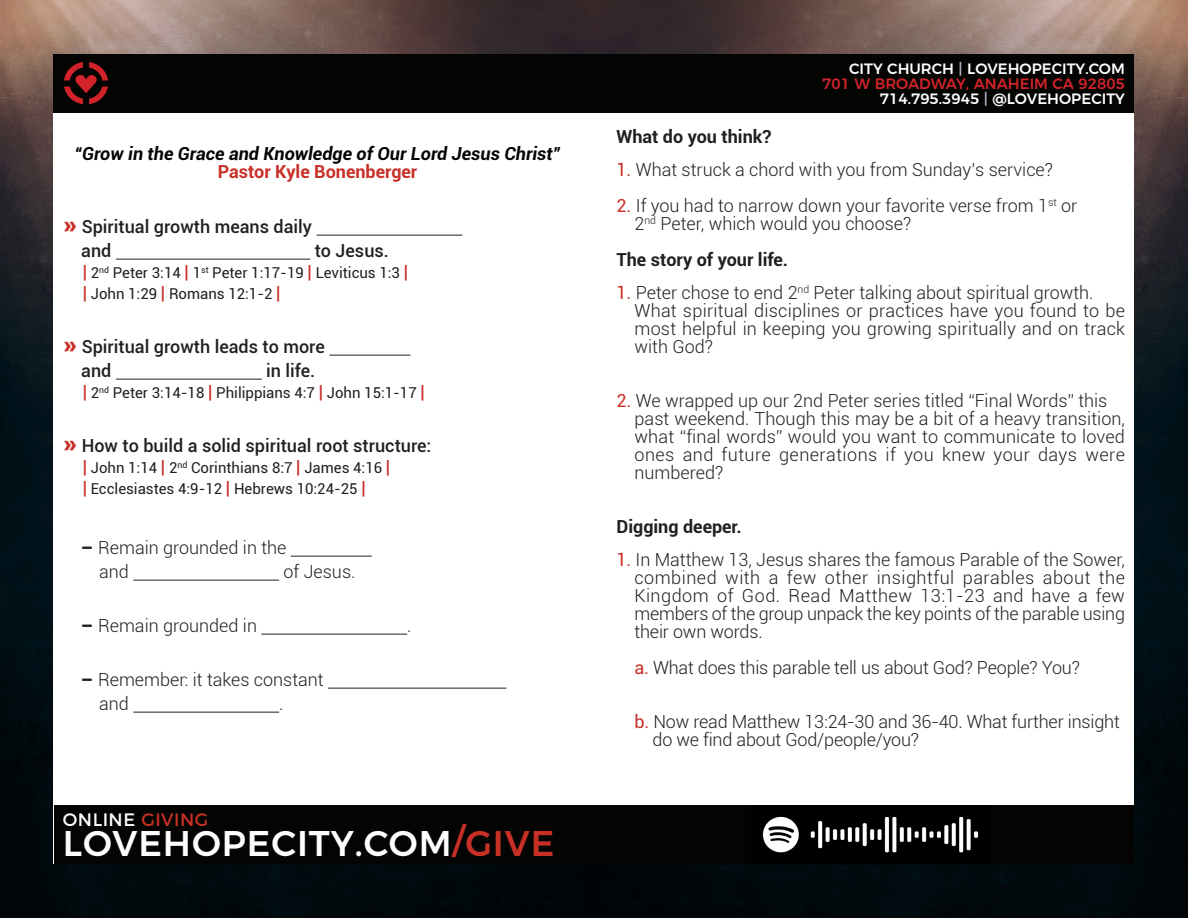
<style>
.page{position:relative;width:1188px;height:918px;background:#fff}
.page>*{position:absolute;margin:0;border:0;box-sizing:border-box;transform-origin:0 0}
.t1{font:500 35.7px "Montserrat";letter-spacing:.025em;color:#fbfdfe}
.t2{font:300 18px/18px "Roboto";color:#231f20;text-align:justify}
.t3{font:500 18px "Roboto";color:#231f20}
.t4{font:italic 700 18px "Roboto";color:#040503}
.t5{font:700 18px "Roboto";color:#231f20}
.t6{font:700 18px "Roboto";color:#c83028}
.t7{font:18px "Montserrat";letter-spacing:.025em;color:#fbfdfe}
.t8{font:15px "Roboto";color:#231f20}
.t9{font:500 15px "Montserrat";color:#fbfdfe}
.t10{font:500 15px "Montserrat";color:#d1232a}
.s1{font-family:"Arial";font-weight:900;font-size:21px;color:#c83028}
.s2{font-size:18px;color:#c82f28}
.s3{font-weight:900}
.s4{color:#c83026}
.s5{color:#b8b9c6}
.s6{font-weight:400;color:#c82f28}
</style>
<div class="page">
<img style="left:0;top:0;width:1188px;height:918px">
<div style="left:54px;top:54px;width:1080px;height:810px;background:#fff"></div>
<hr style="left:317px;top:235px;width:145px;height:1px;background:#231f20">
<hr style="left:116px;top:259px;width:194px;height:1px;background:#231f20">
<hr style="left:329px;top:355px;width:81px;height:1px;background:#231f20">
<hr style="left:116px;top:379px;width:146px;height:1px;background:#231f20">
<hr style="left:291px;top:556px;width:81px;height:1px;background:#231f20">
<hr style="left:133px;top:580px;width:146px;height:1px;background:#231f20">
<hr style="left:261px;top:634px;width:146px;height:1px;background:#231f20">
<hr style="left:328px;top:688px;width:178px;height:1px;background:#231f20">
<hr style="left:133px;top:712px;width:146px;height:1px;background:#231f20">
<div style="left:54px;top:54px;width:1080px;height:58px;background:#040503"></div>
<img style="left:64px;top:62px;width:44px;height:43px">
<div style="left:331px;top:806px;width:526px;height:58px;background:#040503"></div>
<div style="left:608px;top:806px;width:526px;height:58px;background:#040503"></div>
<img style="left:762px;top:816px;width:217px;height:37px">
<div style="left:54px;top:806px;width:526px;height:58px;background:#040503"></div>
<p class="t4" style="left:74px;top:141px;width:488px">“Grow in the Grace and Knowledge of Our Lord Jesus Christ”</p>
<p class="t6" style="left:218px;top:159px;width:201px">Pastor Kyle Bonenberger</p>
<p class="t3" style="left:63px;top:214px;width:250px"><span class="s1">»</span> Spiritual growth means daily</p>
<p class="t3" style="left:81px;top:238px;width:32px">and</p>
<p class="t3" style="left:315px;top:238px;width:76px">to Jesus.</p>
<p class="t8" style="left:83px;top:262px;width:327px"><span class="s2">|</span> 2<sup>nd</sup> Peter 3:14 <span class="s2">|</span> 1<sup>st</sup> Peter 1:17-19 <span class="s2">|</span> Leviticus 1:3 <span class="s2">|</span></p>
<p class="t8" style="left:83px;top:283px;width:199px"><span class="s2">|</span> John 1:29 <span class="s2">|</span> Romans 12:1-2 <span class="s2">|</span></p>
<p class="t3" style="left:63px;top:334px;width:263px"><span class="s1">»</span> Spiritual growth leads to more</p>
<p class="t3" style="left:81px;top:358px;width:32px">and</p>
<p class="t3" style="left:266px;top:358px;width:50px">in life.</p>
<p class="t8" style="left:83px;top:382px;width:344px"><span class="s2">|</span> 2<sup>nd</sup> Peter 3:14-18 <span class="s2">|</span> Philippians 4:7 <span class="s2">|</span> John 15:1-17 <span class="s2">|</span></p>
<p class="t3" style="left:63px;top:433px;width:370px"><span class="s1">»</span> How to build a solid spiritual root structure:</p>
<p class="t8" style="left:83px;top:457px;width:309px"><span class="s2">|</span> John 1:14 <span class="s2">|</span> 2<sup>nd</sup> Corinthians 8:7 <span class="s2">|</span> James 4:16 <span class="s2">|</span></p>
<p class="t8" style="left:83px;top:478px;width:285px"><span class="s2">|</span> Ecclesiastes 4:9-12 <span class="s2">|</span> Hebrews 10:24-25 <span class="s2">|</span></p>
<p class="t2" style="left:81px;top:538px;width:207px"><span class="s3">–</span> Remain grounded in the</p>
<p class="t2" style="left:99px;top:562px;width:31px">and</p>
<p class="t2" style="left:284px;top:562px;width:73px">of Jesus.</p>
<p class="t2" style="left:81px;top:616px;width:177px"><span class="s3">–</span> Remain grounded in</p>
<p class="t2" style="left:81px;top:670px;width:244px"><span class="s3">–</span> Remember: it takes constant</p>
<p class="t2" style="left:99px;top:694px;width:31px">and</p>
<p class="t2" style="left:279px;top:694px;width:6px">.</p>
<p class="t2" style="left:407px;top:616px;width:6px">.</p>
<p class="t7" style="left:63px;top:805px;width:147px">ONLINE <span class="s4">GIVING</span></p>
<p class="t1" style="left:63px;top:815px;width:493px">LOVEHOPECITY.COM<span class="s4">/GIVE</span></p>
<p class="t9" style="left:849px;top:57px;width:277px">CITY CHURCH <span class="s5">|</span> LOVEHOPECITY.COM</p>
<p class="t10" style="left:822px;top:72px;width:304px">701 W BROADWAY, ANAHEIM CA 92805</p>
<p class="t9" style="left:880px;top:87px;width:246px">714.795.3945 <span class="s5">|</span> @LOVEHOPECITY</p>
<p class="t5" style="left:616px;top:124px;width:157px">What do you think?</p>
<p class="t2" style="left:616px;top:160px;width:438px"><span class="s6">1.</span> What struck a chord with you from Sunday’s service?</p>
<p class="t2" style="left:616px;top:196px;width:462px"><span class="s6">2.</span> If you had to narrow down your favorite verse from 1<sup>st</sup> or</p>
<p class="t2" style="left:634px;top:214px;width:278px">2<sup>nd</sup> Peter, which would you choose?</p>
<p class="t5" style="left:616px;top:247px;width:173px">The story of your life.</p>
<p class="t2" style="left:616px;top:283px;width:479px"><span class="s6">1.</span> Peter chose to end 2<sup>nd</sup> Peter talking about spiritual growth.</p>
<p class="t2" style="left:634px;top:301px;width:492px">What spiritual disciplines or practices have you found to be most helpful in keeping you growing spiritually and on track with God?</p>
<p class="t2" style="left:616px;top:391px;width:492px"><span class="s6">2.</span> We wrapped up our 2nd Peter series titled “Final Words” this</p>
<p class="t2" style="left:634px;top:409px;width:492px">past weekend. Though this may be a bit of a heavy transition, what “final words” would you want to communicate to loved ones and future generations if you knew your days were numbered?</p>
<p class="t5" style="left:616px;top:514px;width:127px">Digging deeper.</p>
<p class="t2" style="left:616px;top:550px;width:510px"><span class="s6">1.</span> In Matthew 13, Jesus shares the famous Parable of the Sower,</p>
<p class="t2" style="left:634px;top:568px;width:492px">combined with a few other insightful parables about the Kingdom of God. Read Matthew 13:1-23 and have a few members of the group unpack the key points of the parable using their own words.</p>
<p class="t2" style="left:634px;top:658px;width:447px"><span class="s6">a.</span> What does this parable tell us about God? People? You?</p>
<p class="t2" style="left:634px;top:712px;width:487px"><span class="s6">b.</span> Now read Matthew 13:24-30 and 36-40. What further insight</p>
<p class="t2" style="left:652px;top:730px;width:268px">do we find about God/people/you?</p>
</div>
